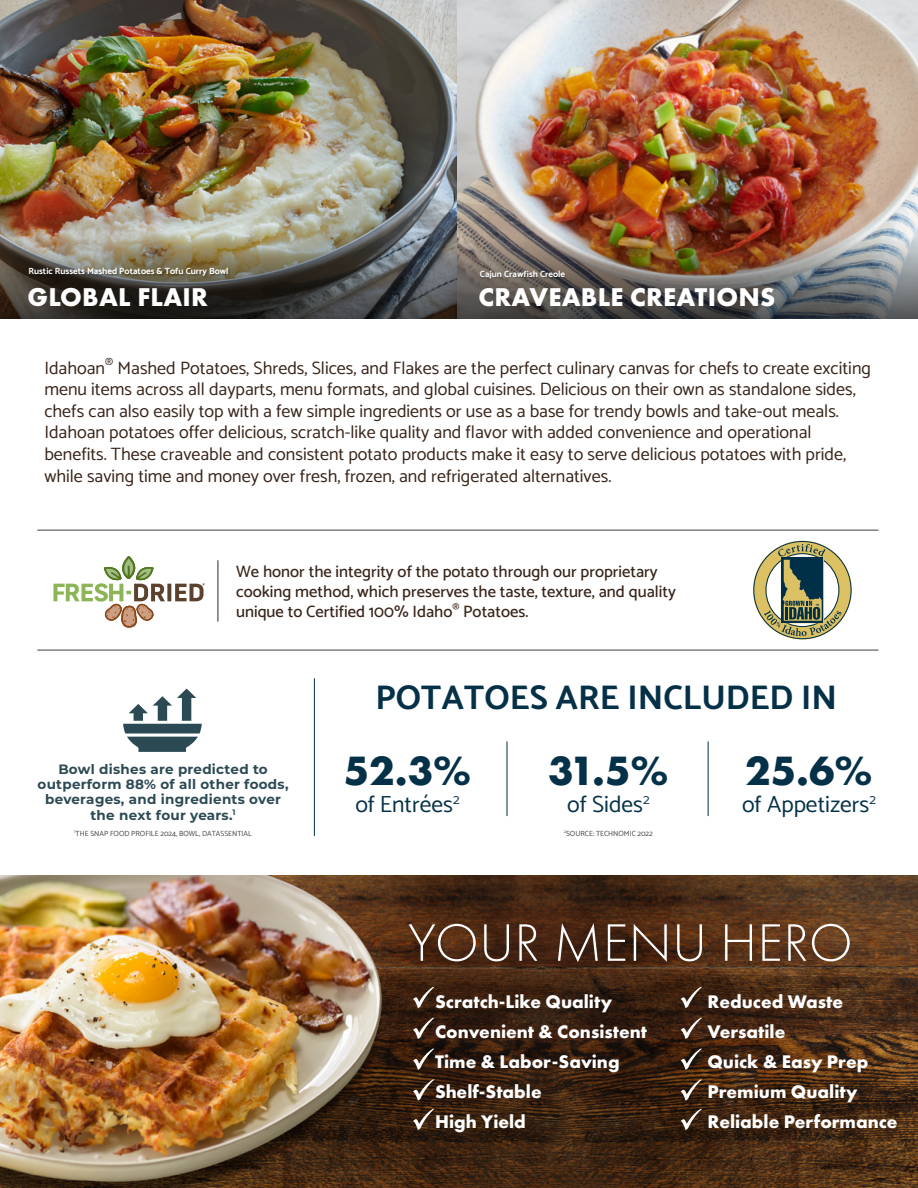
<style>
.page{position:relative;width:918px;height:1188px;background:#fff}
.page>*{position:absolute;margin:0;border:0;box-sizing:border-box;transform-origin:0 0}
.t1{font:300 54.75px "Futura PT";letter-spacing:.01em;color:#fff}
.t2{font:700 42.45px "Futura PT";color:#053148}
.t3{font:700 34.35px "Catamaran";color:#053148}
.t4{font:700 26.7px "Futura PT";letter-spacing:.01em;color:#fff}
.t5{font:23.4px "Catamaran";color:#053148}
.t6{font:700 18.9px/30px "Futura PT";color:#fff}
.t7{font:18px/21.6px "Catamaran";color:#382419}
.t8{font:500 16.5px/20px "Catamaran";color:#382419}
.t9{font:700 13.5px/15.5px "Montserrat";letter-spacing:.02em;color:#2c4a54;text-align:center}
.t10{font:700 9px "Catamaran";color:#fff}
.t11{font:7.5px "Catamaran";color:#414042}
</style>
<div class="page">
<img style="left:0;top:0;width:458px;height:236px">
<img style="left:458px;top:0;width:460px;height:236px">
<img style="left:0;top:236px;width:918px;height:82px">
<div style="left:29px;top:268px;width:201px;height:11px;background:#000;opacity:.27"></div>
<div style="left:480px;top:271px;width:87px;height:10px;background:#000;opacity:.27"></div>
<hr style="left:314px;top:678px;width:1px;height:158px;background:#003047">
<hr style="left:218px;top:560px;width:1px;height:62px;background:#382419">
<svg style="left:49px;top:580px;width:159px;height:25px"></svg>
<svg style="left:167px;top:584px;width:4px;height:17px"></svg>
<svg style="left:174px;top:581px;width:33px;height:20px"></svg>
<svg style="left:53px;top:556px;width:112px;height:72px"></svg>
<hr style="left:37px;top:530px;width:841px;height:1px;background:#404144">
<hr style="left:37px;top:650px;width:841px;height:1px;background:#404144">
<svg style="left:753px;top:540px;width:99px;height:100px"></svg>
<hr style="left:507px;top:741px;width:1px;height:75px;background:#003047">
<hr style="left:708px;top:741px;width:1px;height:75px;background:#003047">
<img style="left:0;top:875px;width:918px;height:313px">
<svg style="left:413px;top:987px;width:22px;height:21px"></svg>
<svg style="left:413px;top:1018px;width:22px;height:21px"></svg>
<svg style="left:413px;top:1048px;width:22px;height:22px"></svg>
<svg style="left:413px;top:1079px;width:22px;height:21px"></svg>
<svg style="left:413px;top:1109px;width:22px;height:21px"></svg>
<svg style="left:681px;top:987px;width:21px;height:21px"></svg>
<svg style="left:681px;top:1018px;width:21px;height:21px"></svg>
<svg style="left:681px;top:1048px;width:21px;height:22px"></svg>
<svg style="left:681px;top:1079px;width:21px;height:21px"></svg>
<svg style="left:681px;top:1109px;width:21px;height:21px"></svg>
<svg style="left:123px;top:689px;width:79px;height:63px"></svg>
<p class="t10" style="left:28px;top:265px;width:202px">Rustic Russets Mashed Potatoes &amp; Tofu Curry Bowl</p>
<p class="t10" style="left:480px;top:268px;width:87px">Cajun Crawfish Creole</p>
<h3 class="t4" style="left:27px;top:280px;width:182px">GLOBAL FLAIR</h3>
<h3 class="t4" style="left:479px;top:280px;width:298px">CRAVEABLE CREATIONS</h3>
<p class="t7" style="left:44px;top:356px;width:828px">Idahoan<sup>®</sup> Mashed Potatoes, Shreds, Slices, and Flakes are the perfect culinary canvas for chefs to create exciting menu items across all dayparts, menu formats, and global cuisines. Delicious on their own as standalone sides, chefs can also easily top with a few simple ingredients or use as a base for trendy bowls and take-out meals.<br>Idahoan potatoes offer delicious, scratch-like quality and flavor with added convenience and operational benefits. These craveable and consistent potato products make it easy to serve delicious potatoes with pride, while saving time and money over fresh, frozen, and refrigerated alternatives.</p>
<p class="t8" style="left:236px;top:561px;width:441px">We honor the integrity of the potato through our proprietary cooking method, which preserves the taste, texture, and quality unique to Certified 100% Idaho<sup>®</sup> Potatoes.</p>
<p class="t9" style="left:38px;top:760px;width:252px">Bowl dishes are predicted to outperform 88% of all other foods, beverages, and ingredients over the next four years.<sup>1</sup></p>
<h3 class="t3" style="left:376px;top:671px;width:463px">POTATOES ARE INCLUDED IN</h3>
<h2 class="t2" style="left:344px;top:743px;width:129px">52.3%</h2>
<p class="t5" style="left:355px;top:786px;width:106px">of Entrées<sup>2</sup></p>
<h2 class="t2" style="left:548px;top:743px;width:122px">31.5%</h2>
<p class="t5" style="left:567px;top:786px;width:84px">of Sides<sup>2</sup></p>
<h2 class="t2" style="left:745px;top:743px;width:129px">25.6%</h2>
<p class="t5" style="left:742px;top:786px;width:135px">of Appetizers<sup>2</sup></p>
<p class="t11" style="left:74px;top:827px;width:179px"><sup>1</sup>THE SNAP FOOD PROFILE 2024, BOWL, DATASSENTIAL</p>
<p class="t11" style="left:564px;top:828px;width:90px"><sup>2</sup>SOURCE: TECHNOMIC 2022</p>
<h1 class="t1" style="left:408px;top:912px;width:446px">YOUR MENU HERO</h1>
<p class="t6" style="left:435px;top:986px;width:213px">Scratch-Like Quality<br>Convenient &amp; Consistent<br>Time &amp; Labor-Saving<br>Shelf-Stable<br>High Yield</p>
<p class="t6" style="left:708px;top:986px;width:192px">Reduced Waste<br>Versatile<br>Quick &amp; Easy Prep<br>Premium Quality<br>Reliable Performance</p>
</div>
